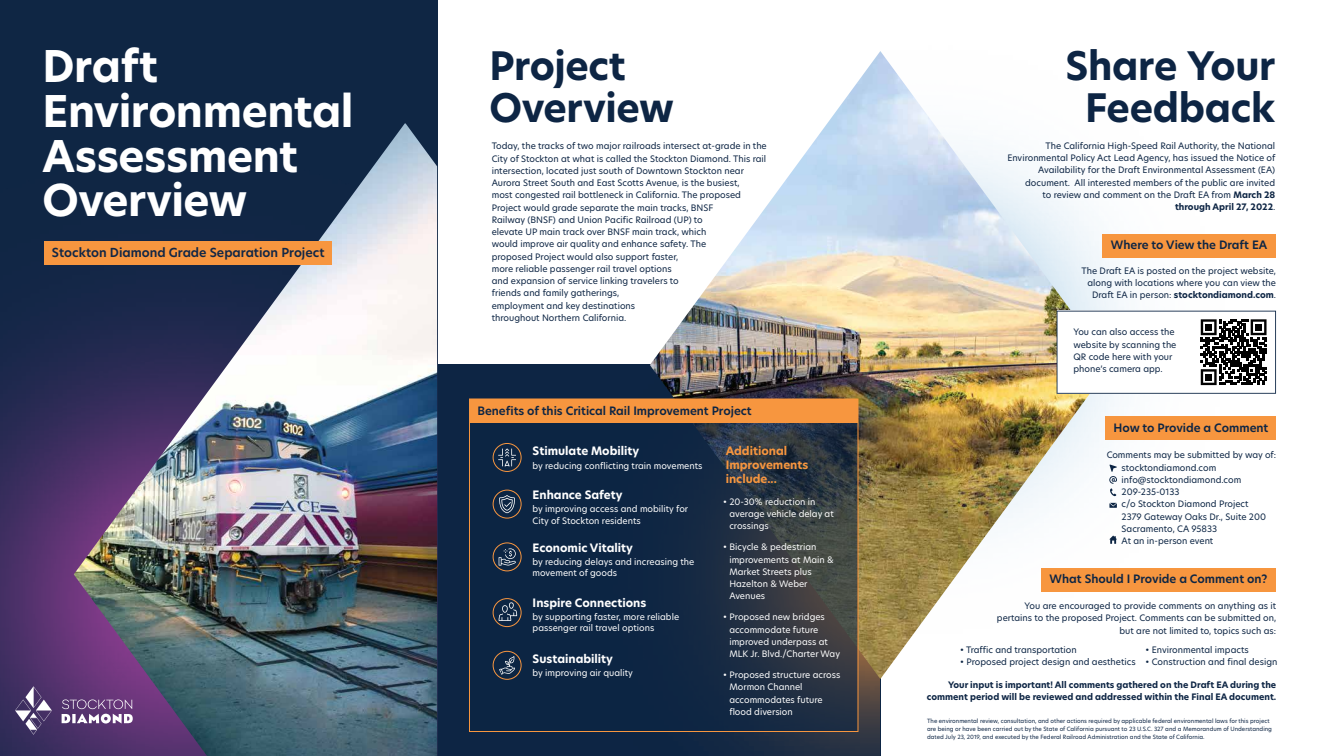
<style>
.page{position:relative;width:1323px;height:756px;background:#fff}
.page>*{position:absolute;margin:0;border:0;box-sizing:border-box;transform-origin:0 0}
.t1{font:700 42.88px/44.6px "Hero New";letter-spacing:-.01em;color:#fff}
.t2{font:700 38.5px/42px "Hero New";letter-spacing:-.01em;color:#0d2544;text-align:center}
.t3{font:600 12.25px "Hero New";color:#112746}
.t4{font:600 11.38px "Hero New";color:#0d2544}
.t5{font:700 11.38px "Hero New";color:#fff}
.t6{font:700 11.38px/14px "Hero New";color:#f7963f}
.t7{font:8.75px/12.2px "Hero New";color:#0d2544;text-align:right}
.t8{font:8.75px/12.2px "Hero New";color:#fff}
.t9{font:8.75px/12.2px "Hero New";color:#0c2544}
.t10{font:700 8.75px/12.2px "Hero New";color:#0d2544;text-align:right}
.t11{font:5.69px/7.9px "Hero New";color:#0d2544}
.s1{font-weight:700}
</style>
<div class="page">
<div style="left:437px;top:365px;width:444px;height:391px;background:#0d2544"></div>
<img style="left:469px;top:398px;width:411px;height:358px">
<img style="left:0;top:0;width:437px;height:756px">
<img style="left:74px;top:123px;width:363px;height:633px">
<div style="left:44px;top:241px;width:288px;height:24px;background:#f7963f"></div>
<svg style="left:62px;top:700px;width:71px;height:24px"></svg>
<svg style="left:15px;top:686px;width:37px;height:49px;background:#695a83"></svg>
<img style="left:650px;top:51px;width:461px;height:628px">
<svg style="left:471px;top:423px;width:385px;height:307px"></svg>
<div style="left:1103px;top:234px;width:173px;height:24px;background:#f7963f"></div>
<div style="left:469px;top:399px;width:389px;height:24px;background:#f7963f"></div>
<div style="left:1041px;top:568px;width:235px;height:24px;background:#f7963f"></div>
<div style="left:1106px;top:416px;width:170px;height:24px;background:#f7963f"></div>
<svg style="left:1057px;top:311px;width:219px;height:83px"></svg>
<div style="left:1205px;top:324px;width:7px;height:7px;background:#010101"></div>
<div style="left:1255px;top:324px;width:7px;height:7px;background:#010101"></div>
<div style="left:1205px;top:374px;width:7px;height:7px;background:#010101"></div>
<svg style="left:1109px;top:503px;width:8px;height:5px"></svg>
<svg style="left:1109px;top:465px;width:8px;height:31px"></svg>
<svg style="left:1109px;top:536px;width:8px;height:8px"></svg>
<div style="left:469px;top:399px;width:389px;height:333px;border:1px solid #f7963f"></div>
<div style="left:493px;top:443px;width:29px;height:29px;border:1px solid #f7963f;border-radius:50%"></div>
<svg style="left:498px;top:448px;width:18px;height:18px"></svg>
<svg style="left:499px;top:495px;width:16px;height:18px"></svg>
<div style="left:493px;top:490px;width:29px;height:29px;border:1px solid #f89640;border-radius:50%"></div>
<svg style="left:499px;top:548px;width:17px;height:18px"></svg>
<div style="left:493px;top:542px;width:29px;height:29px;border:1px solid #f89640;border-radius:50%"></div>
<svg style="left:499px;top:602px;width:18px;height:19px"></svg>
<div style="left:493px;top:598px;width:29px;height:29px;border:1px solid #f89640;border-radius:50%"></div>
<svg style="left:499px;top:656px;width:16px;height:19px"></svg>
<div style="left:493px;top:651px;width:29px;height:29px;border:1px solid #f89640;border-radius:50%"></div>
<h1 class="t1" style="left:43px;top:44px;width:313px">Draft<br>Environmental<br>Assessment<br>Overview</h1>
<h3 class="t3" style="left:52px;top:245px;width:274px">Stockton Diamond Grade Separation Project</h3>
<h2 class="t2" style="left:490px;top:45px;width:186px;text-align:left">Project<br>Overview</h2>
<p class="t7" style="left:492px;top:140px;width:277px;text-align:left">Today, the tracks of two major railroads intersect at-grade in the City of Stockton at what is called the Stockton Diamond. This rail intersection, located just south of Downtown Stockton near Aurora Street South and East Scotts Avenue, is the busiest,<br>most congested rail bottleneck in California. The proposed Project would grade separate the main tracks, BNSF<br>Railway (BNSF) and Union Pacific Railroad (UP) to<br>elevate UP main track over BNSF main track, which<br>would improve air quality and enhance safety. The<br>proposed Project would also support faster,<br>more reliable passenger rail travel options<br>and expansion of service linking travelers to<br>friends and family gatherings,<br>employment and key destinations<br>throughout Northern California.</p>
<h3 class="t4" style="left:477px;top:403px;width:276px">Benefits of this Critical Rail Improvement Project</h3>
<h3 class="t5" style="left:533px;top:443px;width:108px">Stimulate Mobility</h3>
<p class="t8" style="left:533px;top:459px;width:171px">by reducing conflicting train movements</p>
<h3 class="t5" style="left:533px;top:487px;width:91px">Enhance Safety</h3>
<p class="t8" style="left:533px;top:503px;width:157px;line-height:11.4px">by improving access and mobility for<br>City of Stockton residents</p>
<h3 class="t5" style="left:533px;top:540px;width:102px">Economic Vitality</h3>
<p class="t8" style="left:533px;top:556px;width:163px;line-height:11.4px">by reducing delays and increasing the movement of goods</p>
<h3 class="t5" style="left:533px;top:595px;width:115px">Inspire Connections</h3>
<p class="t8" style="left:533px;top:611px;width:148px;line-height:11.4px">by supporting faster, more reliable passenger rail travel options</p>
<h3 class="t5" style="left:533px;top:651px;width:82px">Sustainability</h3>
<p class="t8" style="left:533px;top:666px;width:102px">by improving air quality</p>
<h3 class="t6" style="left:726px;top:444px;width:84px">Additional<br>Improvements include...</h3>
<p class="t8" style="left:729px;top:495px;width:106px;text-indent:-6px">• 20-30% reduction in average vehicle delay at crossings</p>
<p class="t8" style="left:729px;top:541px;width:106px;text-indent:-6px">• Bicycle &amp; pedestrian improvements at Main &amp;<br>Market Streets plus<br>Hazelton &amp; Weber<br>Avenues</p>
<p class="t8" style="left:729px;top:611px;width:112px;text-indent:-6px">• Proposed new bridges accommodate future improved underpass at<br>MLK Jr. Blvd./Charter Way</p>
<p class="t8" style="left:729px;top:669px;width:113px;text-indent:-6px">• Proposed structure across<br>Mormon Channel accommodates future flood diversion</p>
<h2 class="t2" style="left:1066px;top:45px;width:211px">Share Your<br>Feedback</h2>
<p class="t7" style="left:1007px;top:139px;width:270px">The California High-Speed Rail Authority, the National Environmental Policy Act Lead Agency, has issued the Notice of Availability for the Draft Environmental Assessment (EA) document. All interested members of the public are invited<br>to review and comment on the Draft EA from <span class="s1">March 28 through April 27, 2022</span>.</p>
<h3 class="t4" style="left:1111px;top:237px;width:158px">Where to View the Draft EA</h3>
<p class="t7" style="left:1081px;top:264px;width:196px">The Draft EA is posted on the project website, along with locations where you can view the<br>Draft EA in person: <span class="s1">stocktondiamond.com</span>.</p>
<p class="t7" style="left:1073px;top:326px;width:105px;text-align:left">You can also access the website by scanning the<br>QR code here with your phone’s camera app.</p>
<h3 class="t4" style="left:1114px;top:420px;width:156px">How to Provide a Comment</h3>
<p class="t9" style="left:1122px;top:449px;width:156px;text-indent:-15px">Comments may be submitted by way of: stocktondiamond.com info@stocktondiamond.com<br>209-235-0133<br>c/o Stockton Diamond Project<br>2379 Gateway Oaks Dr., Suite 200<br>Sacramento, CA 95833<br>At an in-person event</p>
<h3 class="t4" style="left:1050px;top:571px;width:219px">What Should I Provide a Comment on?</h3>
<p class="t7" style="left:997px;top:600px;width:281px">You are encouraged to provide comments on anything as it pertains to the proposed Project. Comments can be submitted on, but are not limited to, topics such as:</p>
<p class="t9" style="left:960px;top:644px;width:118px">• Traffic and transportation</p>
<p class="t9" style="left:960px;top:656px;width:177px">• Proposed project design and aesthetics</p>
<p class="t9" style="left:1146px;top:644px;width:105px">• Environmental impacts</p>
<p class="t9" style="left:1146px;top:656px;width:133px">• Construction and final design</p>
<p class="t10" style="left:927px;top:678px;width:351px">Your input is important! All comments gathered on the Draft EA during the comment period will be reviewed and addressed within the Final EA document.</p>
<p class="t11" style="left:927px;top:717px;width:346px">The environmental review, consultation, and other actions required by applicable federal environmental laws for this project are being or have been carried out by the State of California pursuant to 23 U.S.C. 327 and a Memorandum of Understanding dated July 23, 2019, and executed by the Federal Railroad Administration and the State of California.</p>
</div>
